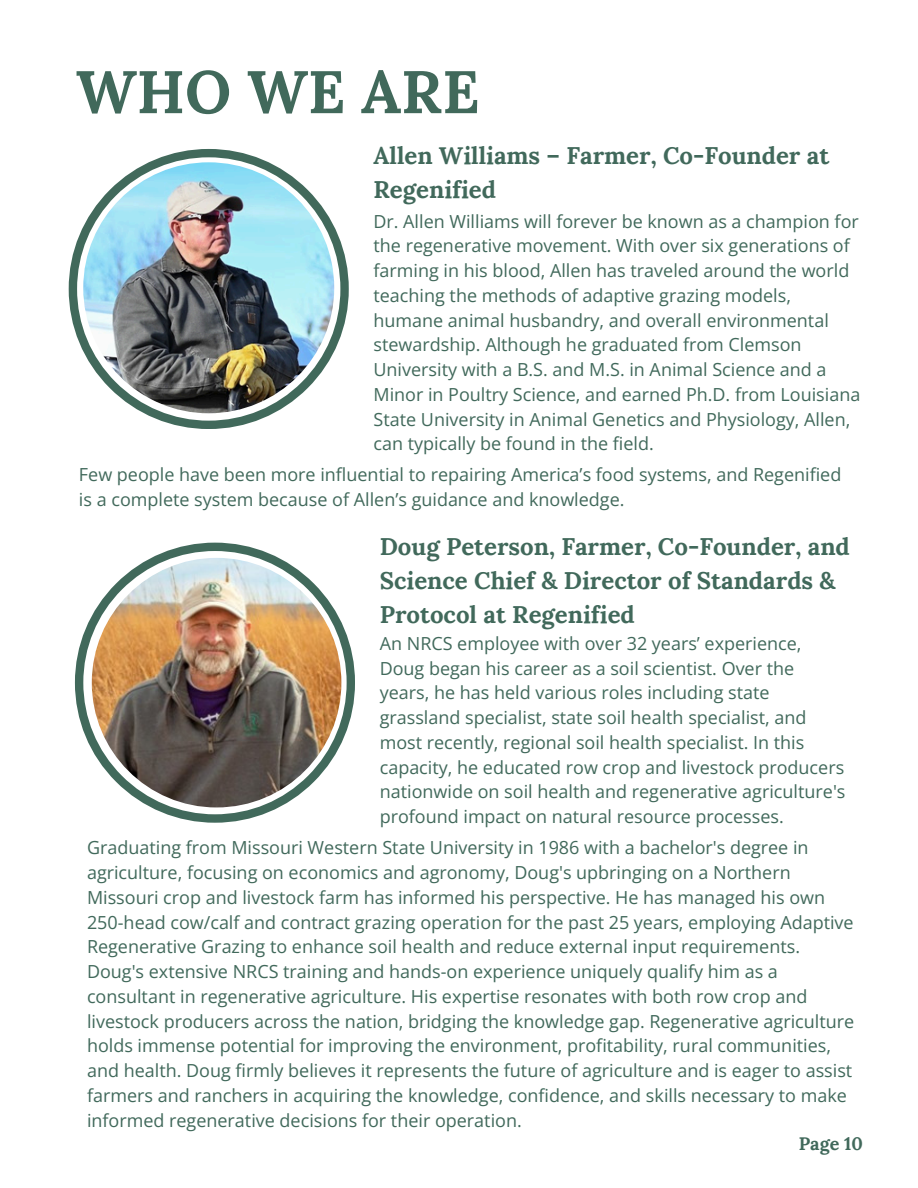
<style>
.page{position:relative;width:918px;height:1188px;background:#fff}
.page>*{position:absolute;margin:0;border:0;box-sizing:border-box;transform-origin:0 0}
.t1{font:700 60px "Lora";color:#41695b}
.t2{font:700 24px/33.8px "Lora";color:#41695b}
.t3{font:18px/24.8px "Open Sans";color:#41695b}
.t4{font:700 18px "Lora";color:#41695b}
</style>
<div class="page">
<svg style="left:69px;top:149px;width:280px;height:280px"></svg>
<img style="left:83px;top:162px;width:251px;height:251px;border-radius:50%">
<svg style="left:75px;top:543px;width:280px;height:280px"></svg>
<img style="left:92px;top:558px;width:249px;height:249px;border-radius:50%">
<p class="t1" style="left:76px;top:53px;width:405px">WHO WE ARE</p>
<p class="t2" style="left:373px;top:139px;width:457px">Allen Williams – Farmer, Co-Founder at<br>Regenified</p>
<p class="t3" style="left:373px;top:208px;width:488px">Dr. Allen Williams will forever be known as a champion for the regenerative movement. With over six generations of farming in his blood, Allen has traveled around the world teaching the methods of adaptive grazing models, humane animal husbandry, and overall environmental stewardship. Although he graduated from Clemson University with a B.S. and M.S. in Animal Science and a Minor in Poultry Science, and earned Ph.D. from Louisiana State University in Animal Genetics and Physiology, Allen, can typically be found in the field.</p>
<h2 class="t3" style="left:79px;top:462px;width:764px">Few people have been more influential to repairing America’s food systems, and Regenified is a complete system because of Allen’s guidance and knowledge.</h2>
<p class="t2" style="left:380px;top:530px;width:472px">Doug Peterson, Farmer, Co-Founder, and<br>Science Chief &amp; Director of Standards &amp;<br>Protocol at Regenified</p>
<p class="t3" style="left:380px;top:630px;width:467px">An NRCS employee with over 32 years’ experience, Doug began his career as a soil scientist. Over the years, he has held various roles including state grassland specialist, state soil health specialist, and most recently, regional soil health specialist. In this capacity, he educated row crop and livestock producers nationwide on soil health and regenerative agriculture's profound impact on natural resource processes.</p>
<p class="t3" style="left:87px;top:835px;width:769px">Graduating from Missouri Western State University in 1986 with a bachelor's degree in agriculture, focusing on economics and agronomy, Doug's upbringing on a Northern Missouri crop and livestock farm has informed his perspective. He has managed his own 250-head cow/calf and contract grazing operation for the past 25 years, employing Adaptive Regenerative Grazing to enhance soil health and reduce external input requirements.<br>Doug's extensive NRCS training and hands-on experience uniquely qualify him as a consultant in regenerative agriculture. His expertise resonates with both row crop and livestock producers across the nation, bridging the knowledge gap. Regenerative agriculture holds immense potential for improving the environment, profitability, rural communities, and health. Doug firmly believes it represents the future of agriculture and is eager to assist farmers and ranchers in acquiring the knowledge, confidence, and skills necessary to make informed regenerative decisions for their operation.</p>
<h3 class="t4" style="left:799px;top:1132px;width:66px">Page 10</h3>
</div>
